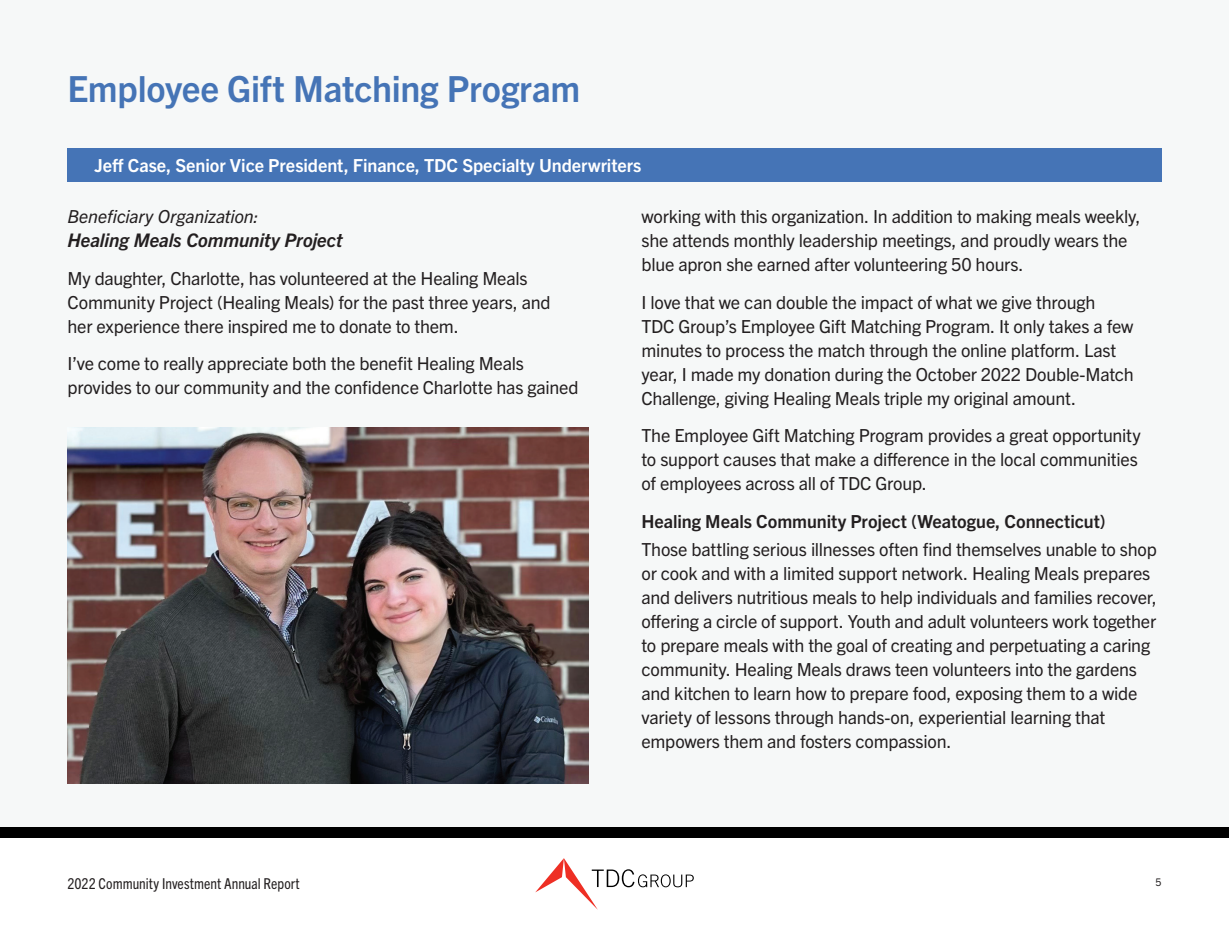
<style>
.page{position:relative;width:1229px;height:932px;background:#fff}
.page>*{position:absolute;margin:0;border:0;box-sizing:border-box;transform-origin:0 0}
.t1{font:700 36px "Trade Gothic Next LT Pro";letter-spacing:-.01em;color:#4574b6}
.t2{font:italic 700 18.75px "Trade Gothic Next LT Pro";letter-spacing:-.005em;color:#231f20}
.t3{font:18px/24px "Trade Gothic Next LT Pro";letter-spacing:-.015em;color:#231f20}
.t4{font:700 18px "Trade Gothic Next LT Pro";letter-spacing:-.005em;color:#fff}
.t5{font:700 18px "Trade Gothic Next LT Pro";letter-spacing:-.005em;color:#231f20}
.t6{font:italic 18px "Trade Gothic Next LT Pro";letter-spacing:-.01em;color:#231f20}
.t7{font:condensed 15px "Trade Gothic Next LT Pro";color:#231f20}
.t8{font:10.5px "Trade Gothic Next LT Pro";color:#231f20}
</style>
<div class="page">
<div style="left:0;top:0;width:1228px;height:826px;background:#f6f8f8"></div>
<div style="left:68px;top:148px;width:1094px;height:34px;background:#4574b6"></div>
<div style="left:0;top:826px;width:1228px;height:11px;background:#000"></div>
<svg style="left:535px;top:858px;width:159px;height:51px"></svg>
<img style="left:68px;top:427px;width:520px;height:356px">
<h1 class="t1" style="left:68px;top:64px;width:514px">Employee Gift Matching Program</h1>
<p class="t4" style="left:94px;top:152px;width:548px">Jeff Case, Senior Vice President, Finance, TDC Specialty Underwriters</p>
<p class="t6" style="left:68px;top:204px;width:192px">Beneficiary Organization:</p>
<p class="t2" style="left:68px;top:227px;width:276px">Healing Meals Community Project</p>
<p class="t3" style="left:68px;top:265px;width:484px">My daughter, Charlotte, has volunteered at the Healing Meals<br>Community Project (Healing Meals) for the past three years, and her experience there inspired me to donate to them.</p>
<p class="t3" style="left:68px;top:350px;width:512px">I’ve come to really appreciate both the benefit Healing Meals provides to our community and the confidence Charlotte has gained</p>
<p class="t3" style="left:641px;top:203px;width:500px">working with this organization. In addition to making meals weekly, she attends monthly leadership meetings, and proudly wears the blue apron she earned after volunteering 50 hours.</p>
<p class="t3" style="left:641px;top:289px;width:494px">I love that we can double the impact of what we give through<br>TDC Group’s Employee Gift Matching Program. It only takes a few minutes to process the match through the online platform. Last year, I made my donation during the October 2022 Double-Match Challenge, giving Healing Meals triple my original amount.</p>
<p class="t3" style="left:641px;top:422px;width:500px">The Employee Gift Matching Program provides a great opportunity to support causes that make a difference in the local communities of employees across all of TDC Group.</p>
<p class="t5" style="left:641px;top:508px;width:466px">Healing Meals Community Project (Weatogue, Connecticut)</p>
<p class="t3" style="left:641px;top:536px;width:517px">Those battling serious illnesses often find themselves unable to shop or cook and with a limited support network. Healing Meals prepares and delivers nutritious meals to help individuals and families recover, offering a circle of support. Youth and adult volunteers work together to prepare meals with the goal of creating and perpetuating a caring community. Healing Meals draws teen volunteers into the gardens and kitchen to learn how to prepare food, exposing them to a wide variety of lessons through hands-on, experiential learning that empowers them and fosters compassion.</p>
<p class="t7" style="left:68px;top:873px;width:234px">2022 Community Investment Annual Report</p>
<p class="t8" style="left:1155px;top:874px;width:8px">5</p>
</div>
